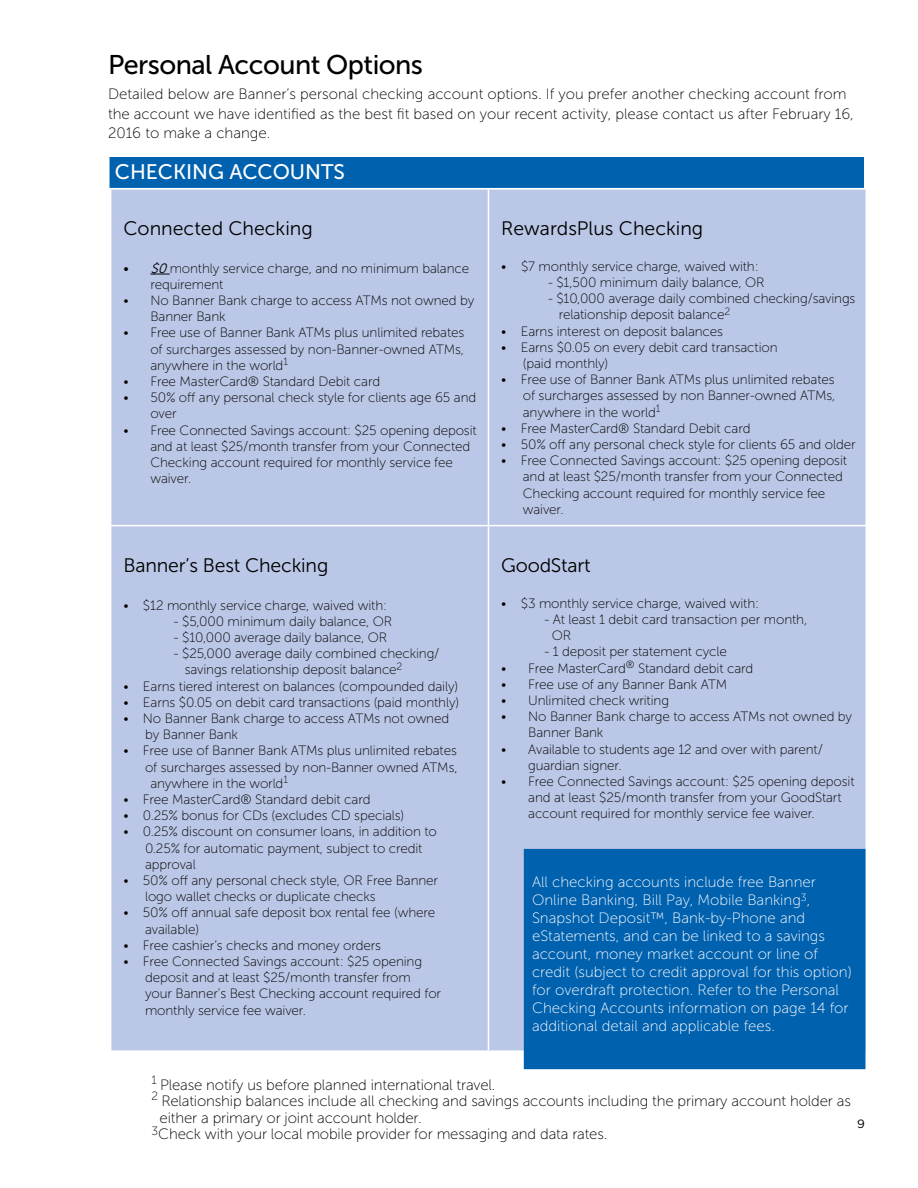
<style>
.page{position:relative;width:918px;height:1188px;background:#fff}
.page>*{position:absolute;margin:0;border:0;box-sizing:border-box;transform-origin:0 0}
.t1{font:27px "Museo Sans 500";letter-spacing:-.02em;color:#000}
.t2{font:21px "Museo Sans 500";color:#fff}
.t3{font:19.5px "Museo Sans 300";color:#000}
.t4{font:15px/19.5px "Museo Sans 100";letter-spacing:-.01em;color:#000}
.t5{font:15px/18px "Museo Sans 100";color:#fff}
.t6{font:13.5px/16.2px "Museo Sans 100";letter-spacing:-.01em;color:#000}
.t7{font:12px "Gotham";color:#000}
.s1{font-family:"Museo Sans 300"}
.s2{font-family:"Museo Sans 300";font-style:italic}
</style>
<div class="page">
<div style="left:111px;top:189px;width:755px;height:336px;background:#bbc7e6"></div>
<hr style="left:488px;top:189px;width:1px;height:524px;background:#fff">
<svg style="left:150px;top:274px;width:20px;height:1px"></svg>
<div style="left:109px;top:156px;width:756px;height:33px;background:#0061af"></div>
<div style="left:108px;top:156px;width:758px;height:33px;border:2px solid #fff"></div>
<div style="left:111px;top:526px;width:755px;height:524px;background:#bbc7e6"></div>
<hr style="left:488px;top:526px;width:1px;height:524px;background:#fff">
<div style="left:525px;top:850px;width:340px;height:218px;background:#0061af"></div>
<div style="left:524px;top:849px;width:342px;height:220px;border:2px solid #0061af"></div>
<h1 class="t1" style="left:108px;top:50px;width:317px">Personal Account Options</h1>
<p class="t4" style="left:108px;top:84px;width:747px">Detailed below are Banner’s personal checking account options. If you prefer another checking account from the account we have identified as the best fit based on your recent activity, please contact us after February 16,<br>2016 to make a change.</p>
<h2 class="t2" style="left:115px;top:160px;width:232px">CHECKING ACCOUNTS</h2>
<h3 class="t3" style="left:123px;top:218px;width:191px">Connected Checking</h3>
<p class="t6" style="left:150px;top:260px;width:320px;text-indent:-27px"><span class="s1">•</span> <span class="s2">$0</span>monthly service charge, and no minimum balance requirement</p>
<p class="t6" style="left:150px;top:292px;width:326px;text-indent:-27px">• No Banner Bank charge to access ATMs not owned by<br>Banner Bank</p>
<p class="t6" style="left:150px;top:325px;width:315px;text-align:justify;text-indent:-27px">• Free use of Banner Bank ATMs plus unlimited rebates of surcharges assessed by non-Banner-owned ATMs, anywhere in the world<sup>1</sup></p>
<p class="t6" style="left:123px;top:373px;width:258px">• Free MasterCard® Standard Debit card</p>
<p class="t6" style="left:150px;top:390px;width:327px;text-indent:-27px">• 50% off any personal check style for clients age 65 and over</p>
<p class="t6" style="left:150px;top:422px;width:328px;text-indent:-27px">• Free Connected Savings account: $25 opening deposit and at least $25/month transfer from your Connected Checking account required for monthly service fee waiver.</p>
<h3 class="t3" style="left:123px;top:555px;width:206px">Banner’s Best Checking</h3>
<p class="t6" style="left:123px;top:597px;width:265px">• $12 monthly service charge, waived with:</p>
<p class="t6" style="left:174px;top:613px;width:220px">- $5,000 minimum daily balance, OR</p>
<p class="t6" style="left:174px;top:629px;width:215px">- $10,000 average daily balance, OR</p>
<p class="t6" style="left:185px;top:646px;width:256px;text-indent:-11px">- $25,000 average daily combined checking/ savings relationship deposit balance<sup>2</sup></p>
<p class="t6" style="left:123px;top:678px;width:336px">• Earns tiered interest on balances (compounded daily)</p>
<p class="t6" style="left:123px;top:694px;width:337px">• Earns $0.05 on debit card transactions (paid monthly)</p>
<p class="t6" style="left:145px;top:710px;width:306px;text-indent:-22px">• No Banner Bank charge to access ATMs not owned by Banner Bank</p>
<p class="t6" style="left:123px;top:743px;width:335px">• Free use of Banner Bank ATMs plus unlimited rebates</p>
<p class="t6" style="left:145px;top:759px;width:314px">of surcharges assessed by non-Banner owned ATMs,</p>
<p class="t6" style="left:150px;top:775px;width:139px">anywhere in the world<sup>1</sup></p>
<p class="t6" style="left:123px;top:791px;width:249px">• Free MasterCard® Standard debit card</p>
<p class="t6" style="left:123px;top:808px;width:282px">• 0.25% bonus for CDs (excludes CD specials)</p>
<p class="t6" style="left:145px;top:824px;width:293px;text-indent:-22px">• 0.25% discount on consumer loans, in addition to<br>0.25% for automatic payment, subject to credit approval</p>
<p class="t6" style="left:145px;top:872px;width:295px;text-indent:-22px">• 50% off any personal check style, OR Free Banner logo wallet checks or duplicate checks</p>
<p class="t6" style="left:145px;top:905px;width:292px;text-indent:-22px">• 50% off annual safe deposit box rental fee (where available)</p>
<p class="t6" style="left:123px;top:937px;width:259px">• Free cashier’s checks and money orders</p>
<p class="t6" style="left:145px;top:953px;width:298px;text-indent:-22px">• Free Connected Savings account: $25 opening deposit and at least $25/month transfer from your Banner’s Best Checking account required for monthly service fee waiver.</p>
<h3 class="t3" style="left:501px;top:218px;width:204px">RewardsPlus Checking</h3>
<p class="t6" style="left:501px;top:258px;width:259px">• $7 monthly service charge, waived with:</p>
<p class="t6" style="left:548px;top:274px;width:218px">- $1,500 minimum daily balance, OR</p>
<p class="t6" style="left:559px;top:291px;width:298px;text-indent:-11px">- $10,000 average daily combined checking/savings relationship deposit balance<sup>2</sup></p>
<p class="t6" style="left:501px;top:323px;width:223px">• Earns interest on deposit balances</p>
<p class="t6" style="left:523px;top:339px;width:256px;text-indent:-22px">• Earns $0.05 on every debit card transaction (paid monthly)</p>
<p class="t6" style="left:523px;top:372px;width:314px;text-align:justify;text-indent:-22px">• Free use of Banner Bank ATMs plus unlimited rebates of surcharges assessed by non Banner-owned ATMs, anywhere in the world<sup>1</sup></p>
<p class="t6" style="left:501px;top:420px;width:251px">• Free MasterCard® Standard Debit card</p>
<p class="t6" style="left:501px;top:436px;width:356px">• 50% off any personal check style for clients 65 and older</p>
<p class="t6" style="left:523px;top:453px;width:326px;text-indent:-22px">• Free Connected Savings account: $25 opening deposit and at least $25/month transfer from your Connected Checking account required for monthly service fee waiver.</p>
<h3 class="t3" style="left:501px;top:555px;width:91px">GoodStart</h3>
<p class="t6" style="left:501px;top:595px;width:259px">• $3 monthly service charge, waived with:</p>
<p class="t6" style="left:552px;top:611px;width:257px;text-indent:-7px">- At least 1 debit card transaction per month,<br>OR</p>
<p class="t6" style="left:544px;top:644px;width:184px">- 1 deposit per statement cycle</p>
<p class="t6" style="left:501px;top:660px;width:254px">• Free MasterCard<sup>®</sup> Standard debit card</p>
<p class="t6" style="left:501px;top:676px;width:228px">• Free use of any Banner Bank ATM</p>
<p class="t6" style="left:501px;top:692px;width:169px">• Unlimited check writing</p>
<p class="t6" style="left:528px;top:709px;width:326px;text-indent:-27px">• No Banner Bank charge to access ATMs not owned by<br>Banner Bank</p>
<p class="t6" style="left:528px;top:741px;width:296px;text-indent:-27px">• Available to students age 12 and over with parent/ guardian signer.</p>
<p class="t6" style="left:528px;top:773px;width:328px;text-indent:-27px">• Free Connected Savings account: $25 opening deposit and at least $25/month transfer from your GoodStart account required for monthly service fee waiver.</p>
<p class="t5" style="left:532px;top:873px;width:321px">All checking accounts include free Banner Online Banking, Bill Pay, Mobile Banking<sup>3</sup>, Snapshot Deposit™, Bank-by-Phone and eStatements, and can be linked to a savings account, money market account or line of credit (subject to credit approval for this option) for overdraft protection. Refer to the Personal Checking Accounts information on page 14 for additional detail and applicable fees.</p>
<p class="t4" style="left:152px;top:1075px;width:345px"><sup>1</sup> Please notify us before planned international travel.</p>
<p class="t4" style="left:152px;top:1091px;width:701px"><sup>2</sup> Relationship balances include all checking and savings accounts including the primary account holder as</p>
<p class="t4" style="left:160px;top:1108px;width:263px">either a primary or joint account holder.</p>
<p class="t4" style="left:152px;top:1124px;width:457px"><sup>3</sup>Check with your local mobile provider for messaging and data rates.</p>
<p class="t7" style="left:857px;top:1117px;width:9px">9</p>
</div>
